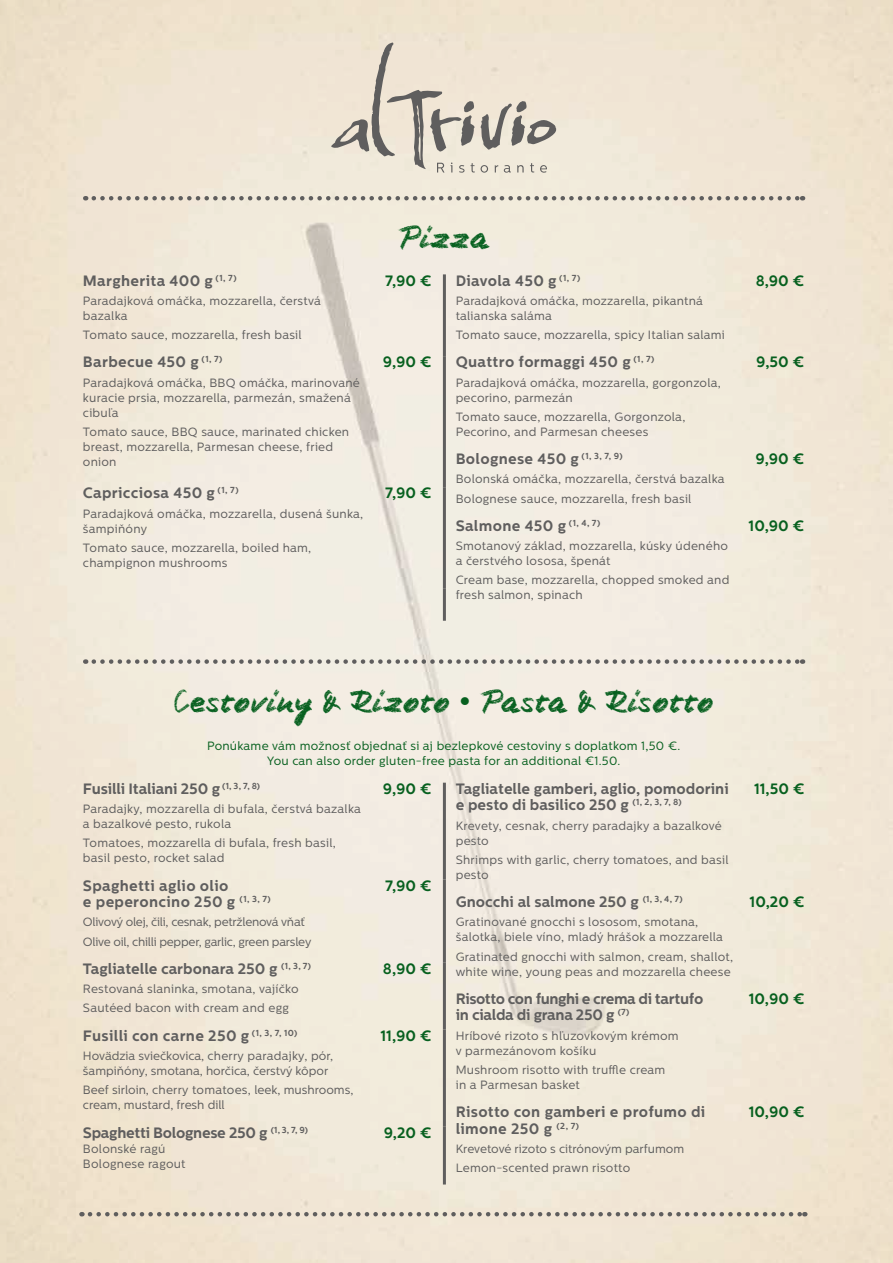
<style>
.page{position:relative;width:893px;height:1263px;background:#fff}
.page>*{position:absolute;margin:0;border:0;box-sizing:border-box;transform-origin:0 0}
.t1{font:31.5px "Pedell";color:#07601f}
.t2{font:700 15px/16.5px "Centrale Sans";letter-spacing:.02em;color:#5f5e5e}
.t3{font:700 15px/16.5px "Centrale Sans";color:#5f5e5e}
.t4{font:700 15px "Centrale Sans";color:#07601f}
.t5{font:700 15px/16.5px "Centrale Sans";letter-spacing:-.03em;color:#5f5e5e}
.t6{font:700 15px "Centrale Sans";letter-spacing:-.02em;color:#5f5e5e}
.t7{font:12px/15px "Centrale Sans";letter-spacing:.02em;color:#5f5e5e}
.t8{font:12px/15px "Centrale Sans";color:#5f5e5e}
.t9{font:12px/15px "Centrale Sans";letter-spacing:.02em;color:#07601f;text-align:center}
.t10{font:12px/19.2px "Centrale Sans";letter-spacing:-.02em;color:#5f5e5e}
.s1{font-family:"Centrale Sans";font-weight:700}
</style>
<div class="page">
<img style="left:0;top:0;width:893px;height:1263px">
<svg style="left:94px;top:196px;width:709px;height:4px;background:#b2ada4"></svg>
<svg style="left:94px;top:659px;width:709px;height:5px;background:#bcb8b1"></svg>
<hr style="left:443px;top:274px;width:3px;height:82px;background:#5f5e5e">
<hr style="left:443px;top:356px;width:3px;height:131px;background:#5f5e5e">
<hr style="left:443px;top:487px;width:3px;height:101px;background:#5f5e5e">
<hr style="left:443px;top:588px;width:3px;height:33px;background:#5f5e5e">
<hr style="left:443px;top:783px;width:3px;height:96px;background:#5f5e5e">
<hr style="left:443px;top:879px;width:3px;height:84px;background:#5f5e5e">
<hr style="left:443px;top:963px;width:3px;height:66px;background:#5f5e5e">
<hr style="left:443px;top:1029px;width:3px;height:97px;background:#5f5e5e">
<hr style="left:443px;top:1126px;width:3px;height:58px;background:#5f5e5e">
<svg style="left:331px;top:43px;width:226px;height:130px;background:#dad2c4"></svg>
<svg style="left:90px;top:1212px;width:715px;height:4px;background:#b1aaa0"></svg>
<p class="t2" style="left:83px;top:272px;width:155px">Margherita 400 g <sup>(1,</sup> <sup>7)</sup></p>
<p class="t7" style="left:83px;top:293px;width:239px">Paradajková omáčka, mozzarella, čerstvá bazalka</p>
<p class="t7" style="left:83px;top:327px;width:220px">Tomato sauce, mozzarella, fresh basil</p>
<p class="t2" style="left:83px;top:354px;width:141px">Barbecue 450 g <sup>(1,</sup> <sup>7)</sup></p>
<p class="t7" style="left:83px;top:375px;width:278px">Paradajková omáčka, BBQ omáčka, marinované kuracie prsia, mozzarella, parmezán, smažená cibuľa</p>
<p class="t7" style="left:83px;top:424px;width:268px">Tomato sauce, BBQ sauce, marinated chicken breast, mozzarella, Parmesan cheese, fried onion</p>
<p class="t2" style="left:83px;top:485px;width:157px">Capricciosa 450 g <sup>(1,</sup> <sup>7)</sup></p>
<p class="t7" style="left:83px;top:506px;width:282px">Paradajková omáčka, mozzarella, dusená šunka, šampiňóny</p>
<p class="t7" style="left:83px;top:540px;width:230px">Tomato sauce, mozzarella, boiled ham, champignon mushrooms</p>
<h1 class="t1" style="left:398px;top:219px;width:93px">Pizza</h1>
<p class="t4" style="left:385px;top:271px;width:48px">7,90 €</p>
<p class="t2" style="left:456px;top:272px;width:126px">Diavola 450 g <sup>(1,</sup> <sup>7)</sup></p>
<p class="t7" style="left:456px;top:293px;width:249px">Paradajková omáčka, mozzarella, pikantná talianska saláma</p>
<p class="t7" style="left:456px;top:327px;width:271px">Tomato sauce, mozzarella, spicy Italian salami</p>
<p class="t4" style="left:756px;top:271px;width:50px">8,90 €</p>
<p class="t4" style="left:383px;top:353px;width:50px">9,90 €</p>
<p class="t2" style="left:456px;top:354px;width:200px">Quattro formaggi 450 g <sup>(1,</sup> <sup>7)</sup></p>
<p class="t7" style="left:456px;top:375px;width:267px">Paradajková omáčka, mozzarella, gorgonzola, pecorino, parmezán</p>
<p class="t7" style="left:456px;top:409px;width:231px">Tomato sauce, mozzarella, Gorgonzola,<br>Pecorino, and Parmesan cheeses</p>
<p class="t4" style="left:756px;top:353px;width:50px">9,50 €</p>
<p class="t4" style="left:385px;top:484px;width:48px">7,90 €</p>
<p class="t2" style="left:456px;top:451px;width:169px">Bolognese 450 g <sup>(1,</sup> <sup>3,</sup> <sup>7,</sup> <sup>9)</sup></p>
<p class="t7" style="left:456px;top:470px;width:270px;line-height:19.2px">Bolonská omáčka, mozzarella, čerstvá bazalka<br>Bolognese sauce, mozzarella, fresh basil</p>
<p class="t4" style="left:756px;top:450px;width:50px">9,90 €</p>
<p class="t2" style="left:456px;top:517px;width:146px">Salmone 450 g <sup>(1,</sup> <sup>4,</sup> <sup>7)</sup></p>
<p class="t7" style="left:456px;top:539px;width:274px">Smotanový základ, mozzarella, kúsky údeného a čerstvého lososa, špenát</p>
<p class="t7" style="left:456px;top:573px;width:275px">Cream base, mozzarella, chopped smoked and fresh salmon, spinach</p>
<p class="t4" style="left:749px;top:517px;width:57px">10,90 €</p>
<h1 class="t1" style="left:173px;top:682px;width:542px">Cestoviny &amp; Rizoto <span class="s1">•</span> Pasta &amp; Risotto</h1>
<p class="t9" style="left:207px;top:738px;width:475px">Ponúkame vám možnosť objednať si aj bezlepkové cestoviny s doplatkom 1,50 €.<br>You can also order gluten-free pasta for an additional €1.50.</p>
<p class="t3" style="left:83px;top:780px;width:179px">Fusilli Italiani 250 g <sup>(1,</sup> <sup>3,</sup> <sup>7,</sup> <sup>8)</sup></p>
<p class="t7" style="left:83px;top:801px;width:279px">Paradajky, mozzarella di bufala, čerstvá bazalka a bazalkové pesto, rukola</p>
<p class="t7" style="left:83px;top:836px;width:254px">Tomatoes, mozzarella di bufala, fresh basil, basil pesto, rocket salad</p>
<p class="t2" style="left:83px;top:877px;width:189px">Spaghetti aglio olio<br>e peperoncino 250 g <sup>(1,</sup> <sup>3,</sup> <sup>7)</sup></p>
<p class="t10" style="left:83px;top:913px;width:230px">Olivový olej, čili, cesnak, petržlenová vňať<br>Olive oil, chilli pepper, garlic, green parsley</p>
<p class="t3" style="left:83px;top:960px;width:230px">Tagliatelle carbonara 250 g <sup>(1,</sup> <sup>3,</sup> <sup>7)</sup></p>
<p class="t7" style="left:83px;top:979px;width:217px;line-height:19.2px">Restovaná slaninka, smotana, vajíčko<br>Sautéed bacon with cream and egg</p>
<p class="t2" style="left:83px;top:1027px;width:216px">Fusilli con carne 250 g <sup>(1,</sup> <sup>3,</sup> <sup>7,</sup> <sup>10)</sup></p>
<p class="t8" style="left:83px;top:1048px;width:252px">Hovädzia sviečkovica, cherry paradajky, pór, šampiňóny, smotana, horčica, čerstvý kôpor</p>
<p class="t8" style="left:83px;top:1082px;width:272px">Beef sirloin, cherry tomatoes, leek, mushrooms, cream, mustard, fresh dill</p>
<p class="t6" style="left:83px;top:1123px;width:227px">Spaghetti Bolognese 250 g <sup>(1,</sup> <sup>3,</sup> <sup>7,</sup> <sup>9)</sup></p>
<p class="t7" style="left:83px;top:1141px;width:104px">Bolonské ragú<br>Bolognese ragout</p>
<p class="t4" style="left:383px;top:780px;width:50px">9,90 €</p>
<p class="t4" style="left:385px;top:876px;width:48px">7,90 €</p>
<p class="t4" style="left:383px;top:960px;width:50px">8,90 €</p>
<p class="t4" style="left:381px;top:1026px;width:53px">11,90 €</p>
<p class="t4" style="left:384px;top:1123px;width:49px">9,20 €</p>
<p class="t3" style="left:456px;top:780px;width:274px">Tagliatelle gamberi, aglio, pomodorini e pesto di basilico 250 g <sup>(1,</sup> <sup>2,</sup> <sup>3,</sup> <sup>7,</sup> <sup>8)</sup></p>
<p class="t7" style="left:456px;top:818px;width:268px">Krevety, cesnak, cherry paradajky a bazalkové pesto</p>
<p class="t7" style="left:456px;top:852px;width:274px">Shrimps with garlic, cherry tomatoes, and basil pesto</p>
<p class="t3" style="left:456px;top:894px;width:228px">Gnocchi al salmone 250 g <sup>(1,</sup> <sup>3,</sup> <sup>4,</sup> <sup>7)</sup></p>
<p class="t7" style="left:456px;top:915px;width:269px">Gratinované gnocchi s lososom, smotana, šalotka, biele víno, mladý hrášok a mozzarella</p>
<p class="t7" style="left:456px;top:949px;width:279px">Gratinated gnocchi with salmon, cream, shallot, white wine, young peas and mozzarella cheese</p>
<p class="t5" style="left:456px;top:990px;width:249px">Risotto con funghi e crema di tartufo in cialda di grana 250 g <sup>(7)</sup></p>
<p class="t7" style="left:456px;top:1028px;width:224px">Hríbové rizoto s hľuzovkovým krémom v parmezánovom košíku</p>
<p class="t7" style="left:456px;top:1062px;width:211px">Mushroom risotto with truffle cream in a Parmesan basket</p>
<p class="t2" style="left:456px;top:1104px;width:251px">Risotto con gamberi e profumo di limone 250 g <sup>(2,</sup> <sup>7)</sup></p>
<p class="t8" style="left:456px;top:1139px;width:230px;line-height:19.2px">Krevetové rizoto s citrónovým parfumom<br>Lemon-scented prawn risotto</p>
<p class="t4" style="left:754px;top:780px;width:52px">11,50 €</p>
<p class="t4" style="left:750px;top:893px;width:56px">10,20 €</p>
<p class="t4" style="left:749px;top:990px;width:57px">10,90 €</p>
<p class="t4" style="left:749px;top:1103px;width:57px">10,90 €</p>
</div>
